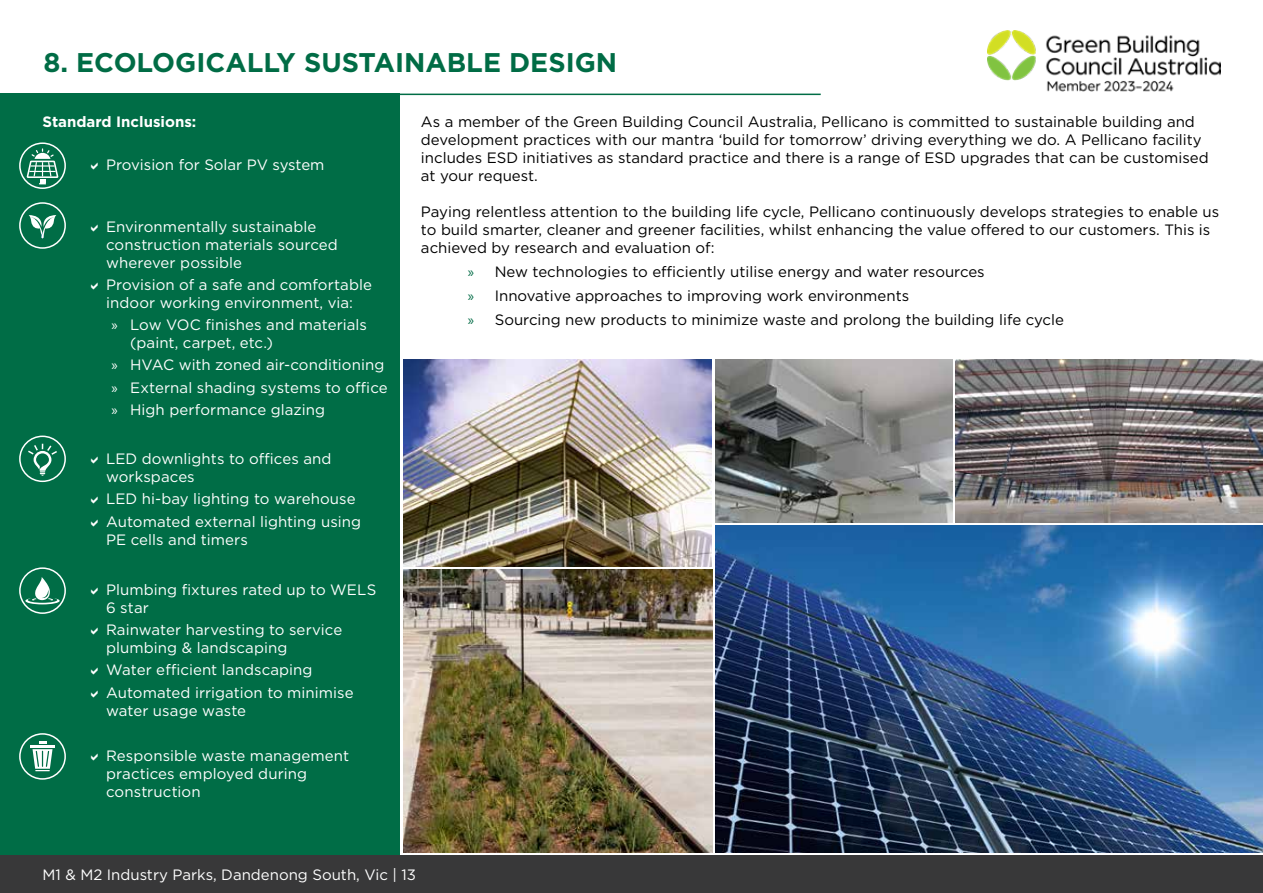
<style>
.page{position:relative;width:1263px;height:893px;background:#fff}
.page>*{position:absolute;margin:0;border:0;box-sizing:border-box;transform-origin:0 0}
.t1{font:700 27px "Gotham";color:#006c45}
.t2{font:15px/18px "Gotham";color:#000}
.t3{font:15px/18px "Gotham";letter-spacing:.005em;color:#fff}
.t4{font:700 15px "Gotham";color:#fff}
.s1{font-family:"Myriad Pro"}
.s2{font-family:"Myriad Pro";color:#006b45}
</style>
<div class="page">
<div style="left:0;top:94px;width:400px;height:761px;background:#006d46"></div>
<hr style="left:374px;top:94px;width:447px;height:1px;background:#006d46">
<svg style="left:29px;top:215px;width:28px;height:23px"></svg>
<div style="left:19px;top:202px;width:47px;height:47px;border:2px solid #fff;border-radius:50%"></div>
<svg style="left:27px;top:148px;width:31px;height:36px"></svg>
<div style="left:19px;top:142px;width:47px;height:47px;border:2px solid #fff;border-radius:50%"></div>
<div style="left:19px;top:436px;width:47px;height:46px;border:2px solid #fff;border-radius:50%"></div>
<svg style="left:26px;top:443px;width:33px;height:33px"></svg>
<div style="left:19px;top:567px;width:47px;height:47px;border:2px solid #fff;border-radius:50%"></div>
<svg style="left:25px;top:577px;width:35px;height:27px"></svg>
<div style="left:19px;top:733px;width:47px;height:47px;border:2px solid #fff;border-radius:50%"></div>
<hr style="left:30px;top:745px;width:25px;height:3px;background:#fff">
<svg style="left:33px;top:742px;width:20px;height:29px"></svg>
<img style="left:404px;top:569px;width:309px;height:283px">
<img style="left:955px;top:360px;width:308px;height:163px">
<img style="left:715px;top:525px;width:548px;height:327px">
<img style="left:715px;top:360px;width:237px;height:163px">
<img style="left:404px;top:360px;width:307px;height:206px">
<img style="left:987px;top:30px;width:233px;height:62px">
<div style="left:0;top:855px;width:1263px;height:38px;background:#383839"></div>
<h1 class="t1" style="left:43px;top:44px;width:575px">8. ECOLOGICALLY SUSTAINABLE DESIGN</h1>
<p class="t4" style="left:43px;top:112px;width:155px">Standard Inclusions:</p>
<p class="t3" style="left:106px;top:156px;width:220px">Provision for Solar PV system</p>
<p class="t3" style="left:106px;top:217px;width:233px">Environmentally sustainable construction materials sourced wherever possible</p>
<p class="t3" style="left:106px;top:275px;width:267px">Provision of a safe and comfortable indoor working environment, via:</p>
<p class="t3" style="left:130px;top:316px;width:238px;text-indent:-19px"><span class="s1">»</span> Low VOC finishes and materials (paint, carpet, etc.)</p>
<p class="t3" style="left:111px;top:354px;width:278px;line-height:22.2px"><span class="s1">»</span> HVAC with zoned air-conditioning <span class="s1">»</span> External shading systems to office <span class="s1">»</span> High performance glazing</p>
<p class="t3" style="left:106px;top:449px;width:227px">LED downlights to offices and workspaces</p>
<p class="t3" style="left:106px;top:488px;width:256px;line-height:22.2px">LED hi-bay lighting to warehouse<br>Automated external lighting using</p>
<p class="t3" style="left:106px;top:530px;width:143px">PE cells and timers</p>
<p class="t3" style="left:106px;top:580px;width:272px">Plumbing fixtures rated up to WELS<br>6 star</p>
<p class="t3" style="left:106px;top:620px;width:238px">Rainwater harvesting to service plumbing &amp; landscaping</p>
<p class="t3" style="left:106px;top:659px;width:249px;line-height:22.2px">Water efficient landscaping<br>Automated irrigation to minimise</p>
<p class="t3" style="left:106px;top:701px;width:141px">water usage waste</p>
<p class="t3" style="left:106px;top:747px;width:245px">Responsible waste management practices employed during construction</p>
<p class="t2" style="left:421px;top:112px;width:789px">As a member of the Green Building Council Australia, Pellicano is committed to sustainable building and development practices with our mantra ‘build for tomorrow’ driving everything we do. A Pellicano facility includes ESD initiatives as standard practice and there is a range of ESD upgrades that can be customised at your request.</p>
<p class="t2" style="left:421px;top:202px;width:800px">Paying relentless attention to the building life cycle, Pellicano continuously develops strategies to enable us to build smarter, cleaner and greener facilities, whilst enhancing the value offered to our customers. This is achieved by research and evaluation of:</p>
<p class="t2" style="left:468px;top:259px;width:598px;line-height:23.9px"><span class="s2">»</span> New technologies to efficiently utilise energy and water resources<br><span class="s2">»</span> Innovative approaches to improving work environments<br><span class="s2">»</span> Sourcing new products to minimize waste and prolong the building life cycle</p>
<p class="t3" style="left:43px;top:865px;width:375px">M1 &amp; M2 Industry Parks, Dandenong South, Vic | 13</p>
</div>
